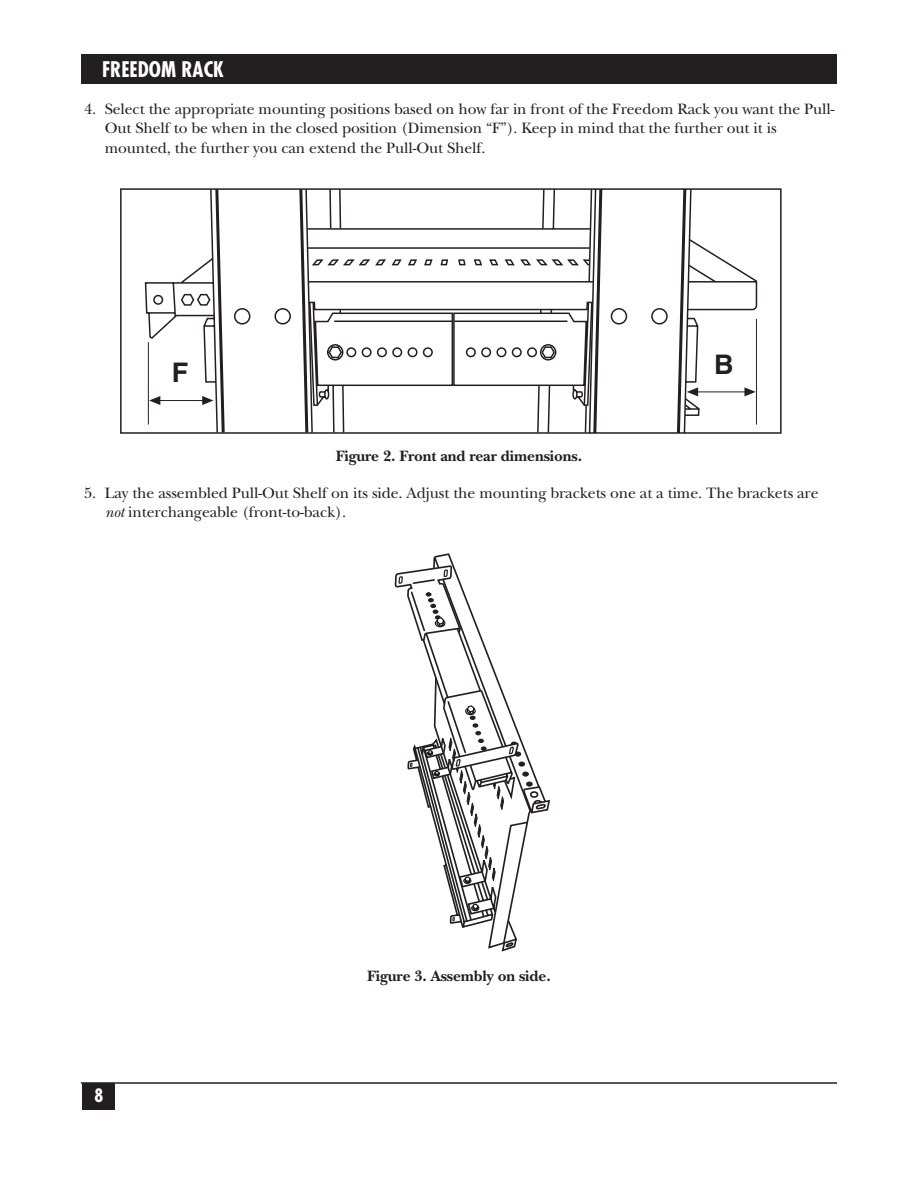
<style>
.page{position:relative;width:918px;height:1188px;background:#fff}
.page>*{position:absolute;margin:0;border:0;box-sizing:border-box;transform-origin:0 0}
.t1{font:700 27px "Helvetica";color:#231f20}
.t2{font:700 condensed 21px "Futura";color:#fff}
.t3{font:700 condensed 18px "Futura";color:#fff}
.t4{font:15.6px/19.5px "New Baskerville";letter-spacing:-.005em;color:#231f20}
.t5{font:700 15.6px "New Baskerville";letter-spacing:-.005em;color:#231f20}
.s1{font-style:italic}
</style>
<div class="page">
<div style="left:81px;top:54px;width:756px;height:30px;background:#231f20"></div>
<hr style="left:81px;top:1082px;width:756px;height:2px;background:#231f20">
<div style="left:82px;top:1083px;width:33px;height:27px;background:#231f20"></div>
<svg style="left:533px;top:769px;width:17px;height:45px"></svg>
<svg style="left:394px;top:573px;width:123px;height:379px"></svg>
<svg style="left:398px;top:553px;width:135px;height:376px"></svg>
<svg style="left:120px;top:188px;width:662px;height:246px"></svg>
<svg style="left:306px;top:188px;width:33px;height:246px"></svg>
<svg style="left:339px;top:188px;width:419px;height:246px"></svg>
<hr style="left:756px;top:319px;width:1px;height:106px;background:#231f20">
<hr style="left:697px;top:392px;width:48px;height:1px;background:#231f20">
<svg style="left:687px;top:387px;width:11px;height:9px"></svg>
<svg style="left:744px;top:387px;width:12px;height:9px"></svg>
<hr style="left:148px;top:342px;width:1px;height:83px;background:#231f20">
<hr style="left:160px;top:400px;width:43px;height:1px;background:#231f20">
<svg style="left:202px;top:396px;width:11px;height:9px"></svg>
<svg style="left:149px;top:396px;width:11px;height:9px"></svg>
<h2 class="t2" style="left:102px;top:60px;width:123px">FREEDOM RACK</h2>
<p class="t4" style="left:105px;top:101px;width:731px;text-indent:-21px">4. Select the appropriate mounting positions based on how far in front of the Freedom Rack you want the Pull-<br>Out Shelf to be when in the closed position (Dimension “F”). Keep in mind that the further out it is mounted, the further you can extend the Pull-Out Shelf.</p>
<h1 class="t1" style="left:172px;top:362px;width:18px">F</h1>
<h1 class="t1" style="left:714px;top:355px;width:21px">B</h1>
<p class="t5" style="left:336px;top:451px;width:248px">Figure 2. Front and rear dimensions.</p>
<p class="t4" style="left:105px;top:485px;width:715px;text-indent:-21px">5. Lay the assembled Pull-Out Shelf on its side. Adjust the mounting brackets one at a time. The brackets are <span class="s1">not</span> interchangeable (front-to-back).</p>
<p class="t3" style="left:94px;top:1087px;width:10px">8</p>
<p class="t5" style="left:367px;top:970px;width:185px">Figure 3. Assembly on side.</p>
</div>
